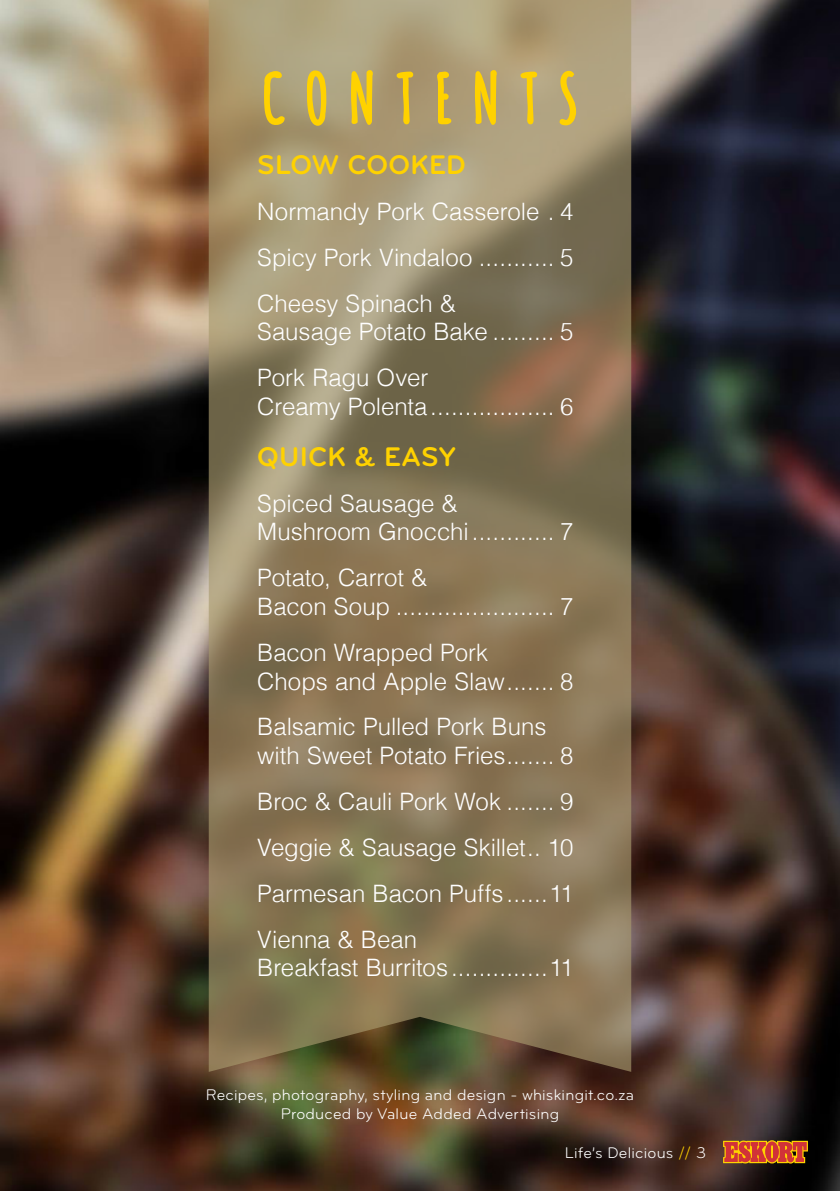
<style>
.page{position:relative;width:840px;height:1191px;background:#fff}
.page>*{position:absolute;margin:0;border:0;box-sizing:border-box;transform-origin:0 0}
.Recipe_Headings{font:700 66px "Amatic";letter-spacing:.345em;color:#ffd200}
.contents_sub_header{font:700 28px "Bryant Pro";letter-spacing:.01em;color:#ffd200}
.contents_tabs{font:300 24px/28.8px "Helvetica";color:#fff}
.contents_sub_header-2{font:16px "Bryant Pro";letter-spacing:.015em;color:#fff}
.s1{color:#ffd200}
</style>
<div class="page">
<img style="left:0;top:0;width:839px;height:1191px">
<svg style="left:209px;top:0;width:422px;height:1071px;background:#8d7d5d"></svg>
<svg style="left:263px;top:68px;width:23px;height:59px"></svg>
<svg style="left:305px;top:69px;width:22px;height:58px"></svg>
<svg style="left:349px;top:62px;width:25px;height:480px;background:#a09269"></svg>
<svg style="left:395px;top:70px;width:20px;height:56px"></svg>
<svg style="left:435px;top:70px;width:17px;height:55px"></svg>
<svg style="left:473px;top:62px;width:24px;height:480px;background:#908159"></svg>
<svg style="left:519px;top:70px;width:19px;height:56px"></svg>
<svg style="left:558px;top:69px;width:19px;height:58px"></svg>
<svg style="left:722px;top:1140px;width:85px;height:23px;background:#cf5b26"></svg>
<p class="Recipe_Headings" style="left:263px;top:51px;width:314px">CONTENTS</p>
<p class="contents_sub_header" style="left:257px;top:150px;width:210px">SLOW COOKED</p>
<p class="contents_tabs" style="left:257px;top:195px;width:317px">Normandy Pork Casserole . 4</p>
<p class="contents_tabs" style="left:257px;top:241px;width:318px">Spicy Pork Vindaloo ........... 5</p>
<p class="contents_tabs" style="left:257px;top:287px;width:318px">Cheesy Spinach &amp;<br>Sausage Potato Bake ......... 5</p>
<p class="contents_tabs" style="left:257px;top:361px;width:318px">Pork Ragu Over<br>Creamy Polenta.................. 6</p>
<p class="contents_sub_header" style="left:257px;top:441px;width:200px">QUICK &amp; EASY</p>
<p class="contents_tabs" style="left:257px;top:487px;width:317px">Spiced Sausage &amp;<br>Mushroom Gnocchi............ 7</p>
<p class="contents_tabs" style="left:257px;top:561px;width:318px">Potato, Carrot &amp;<br>Bacon Soup ....................... 7</p>
<p class="contents_tabs" style="left:257px;top:636px;width:318px">Bacon Wrapped Pork<br>Chops and Apple Slaw....... 8</p>
<p class="contents_tabs" style="left:257px;top:711px;width:318px">Balsamic Pulled Pork Buns with Sweet Potato Fries....... 8</p>
<p class="contents_tabs" style="left:257px;top:785px;width:318px">Broc &amp; Cauli Pork Wok ....... 9</p>
<p class="contents_tabs" style="left:257px;top:831px;width:318px">Veggie &amp; Sausage Skillet.. 10</p>
<p class="contents_tabs" style="left:257px;top:877px;width:318px">Parmesan Bacon Puffs......11</p>
<p class="contents_tabs" style="left:257px;top:923px;width:317px">Vienna &amp; Bean<br>Breakfast Burritos..............11</p>
<p class="contents_sub_header-2" style="left:206px;top:1086px;width:429px">Recipes, photography, styling and design - whiskingit.co.za</p>
<p class="contents_sub_header-2" style="left:280px;top:1105px;width:280px">Produced by Value Added Advertising</p>
<p class="contents_sub_header-2" style="left:564px;top:1143px;width:143px">Life’s Delicious <span class="s1">//</span> 3</p>
</div>
